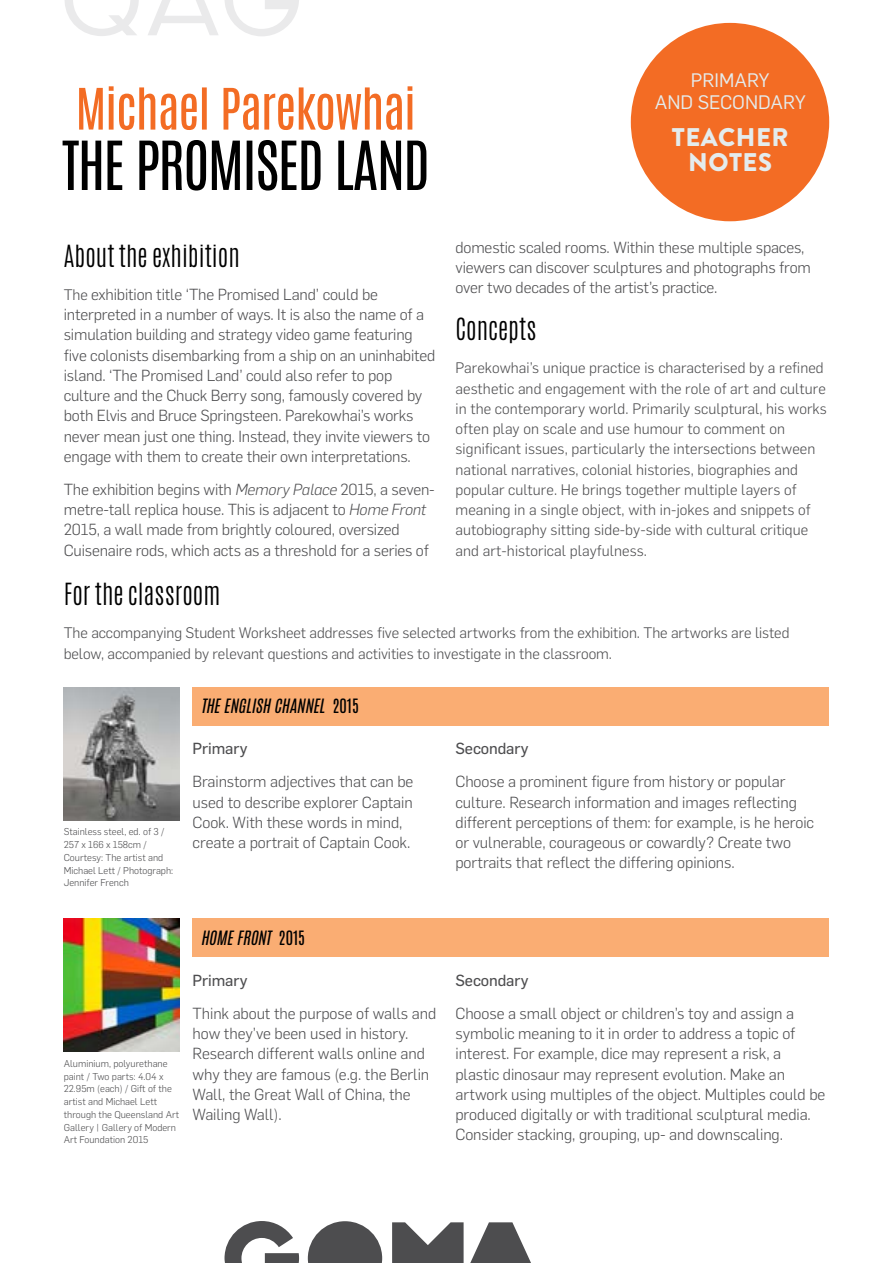
<style>
.page{position:relative;width:893px;height:1263px;background:#fff}
.page>*{position:absolute;margin:0;border:0;box-sizing:border-box;transform-origin:0 0}
.t1{font:300 25.5px "Antonio";color:#000}
.t2{font:900 25.5px/25.8px "Brandon Grotesque";letter-spacing:.02em;color:#e4eced;text-align:center}
.t3{font:19.2px/22.5px "Flama";color:#e4eced;text-align:center}
.t4{font:italic 16.5px "Antonio";color:#000}
.t5{font:300 15.75px/20.2px "Flama";letter-spacing:-.01em;color:#4d4d4f}
.t6{font:15.75px "Flama Basic";letter-spacing:-.005em;color:#4d4d4f}
.t7{font:300 15px/20.2px "Flama";letter-spacing:.005em;color:#4d4d4f}
.t8{font:300 9.75px/12.8px "Flama";color:#4d4d4f}
.s1{font-size:15px}
.s2{font-style:italic}
.s3{font-style:normal}
</style>
<div class="page">
<svg style="left:225px;top:1221px;width:306px;height:42px"></svg>
<svg style="left:63px;top:140px;width:363px;height:51px"></svg>
<svg style="left:79px;top:86px;width:333px;height:44px"></svg>
<div style="left:631px;top:23px;width:198px;height:198px;background:#f36c24;border-radius:50%"></div>
<svg style="left:148px;top:0;width:70px;height:35px"></svg>
<svg style="left:65px;top:0;width:74px;height:36px"></svg>
<svg style="left:225px;top:0;width:74px;height:36px"></svg>
<div style="left:192px;top:687px;width:637px;height:38px;background:#faad73"></div>
<div style="left:192px;top:918px;width:637px;height:39px;background:#faad73"></div>
<img style="left:64px;top:687px;width:116px;height:133px">
<img style="left:64px;top:918px;width:116px;height:134px">
<p class="t3" style="left:655px;top:68px;width:153px">PRIMARY<br>AND SECONDARY</p>
<h1 class="t2" style="left:672px;top:124px;width:118px">TEACHER<br>NOTES</h1>
<h1 class="t1" style="left:64px;top:238px;width:178px">About the exhibition</h1>
<p class="t5" style="left:64px;top:283px;width:373px"><span class="s1">The</span> exhibition title ‘The Promised Land’ could be interpreted in a number of ways. It is also the name of a simulation building and strategy video game featuring five colonists disembarking from a ship on an uninhabited island. ‘The Promised Land’ could also refer to pop culture and the Chuck Berry song, famously covered by both Elvis and Bruce Springsteen. Parekowhai’s works never mean just one thing. Instead, they invite viewers to engage with them to create their own interpretations.</p>
<p class="t5" style="left:64px;top:478px;width:373px">The exhibition begins with <span class="s2">Memory Palace</span> 2015, a seven&shy;metre-tall replica house. This is adjacent to <span class="s2">Home Front </span>2015, a wall made from brightly coloured, oversized Cuisenaire rods, which acts as a threshold for a series of</p>
<p class="t5" style="left:455px;top:236px;width:357px">domestic scaled rooms. Within these multiple spaces, viewers can discover sculptures and photographs from over two decades of the artist’s practice.</p>
<h1 class="t1" style="left:455px;top:311px;width:83px">Concepts</h1>
<p class="t7" style="left:455px;top:357px;width:373px">Parekowhai’s unique practice is characterised by a refined aesthetic and engagement with the role of art and culture in the contemporary world. Primarily sculptural, his works often play on scale and use humour to comment on significant issues, particularly the intersections between national narratives, colonial histories, biographies and popular culture. He brings together multiple layers of meaning in a single object, with in-jokes and snippets of autobiography sitting side-by-side with cultural critique and art-historical playfulness.</p>
<h1 class="t1" style="left:64px;top:576px;width:158px">For the classroom</h1>
<p class="t7" style="left:64px;top:622px;width:727px">The accompanying Student Worksheet addresses five selected artworks from the exhibition. The artworks are listed below, accompanied by relevant questions and activities to investigate in the classroom.</p>
<p class="t8" style="left:64px;top:825px;width:111px">Stainless steel, ed. of 3 /<br>257 x 166 x 158cm /<br>Courtesy: The artist and<br>Michael Lett / Photograph:<br>Jennifer French</p>
<p class="t4" style="left:201px;top:694px;width:160px">THEENGLISHCHANNEL <span class="s3">2 0 1 5</span></p>
<p class="t6" style="left:193px;top:738px;width:56px">Primary</p>
<p class="t5" style="left:193px;top:771px;width:222px">Brainstorm adjectives that can be used to describe explorer Captain Cook. With these words in mind, create a portrait of Captain Cook.</p>
<p class="t8" style="left:64px;top:1056px;width:117px">Aluminium, polyurethane paint / Two parts: 4.04 x<br>22.95m (each) / Gift of the artist and Michael Lett through the Queensland Art<br>Gallery | Gallery of Modern<br>Art Foundation 2015</p>
<p class="t4" style="left:201px;top:925px;width:106px">HOMEFRONT <span class="s3">2 0 1 5</span></p>
<p class="t6" style="left:193px;top:969px;width:56px">Primary</p>
<p class="t5" style="left:193px;top:1002px;width:245px">Think about the purpose of walls and how they’ve been used in history.<br>Research different walls online and why they are famous (e.g. the Berlin<br>Wall, the Great Wall of China, the<br>Wailing Wall).</p>
<p class="t6" style="left:455px;top:738px;width:75px">Secondary</p>
<p class="t5" style="left:455px;top:771px;width:360px">Choose a prominent figure from history or popular culture. Research information and images reflecting different perceptions of them: for example, is he heroic or vulnerable, courageous or cowardly? Create two portraits that reflect the differing opinions.</p>
<p class="t6" style="left:455px;top:969px;width:75px">Secondary</p>
<p class="t5" style="left:455px;top:1002px;width:371px">Choose a small object or children’s toy and assign a symbolic meaning to it in order to address a topic of interest. For example, dice may represent a risk, a plastic dinosaur may represent evolution. Make an artwork using multiples of the object. Multiples could be produced digitally or with traditional sculptural media.<br>Consider stacking, grouping, up- and downscaling.</p>
</div>
